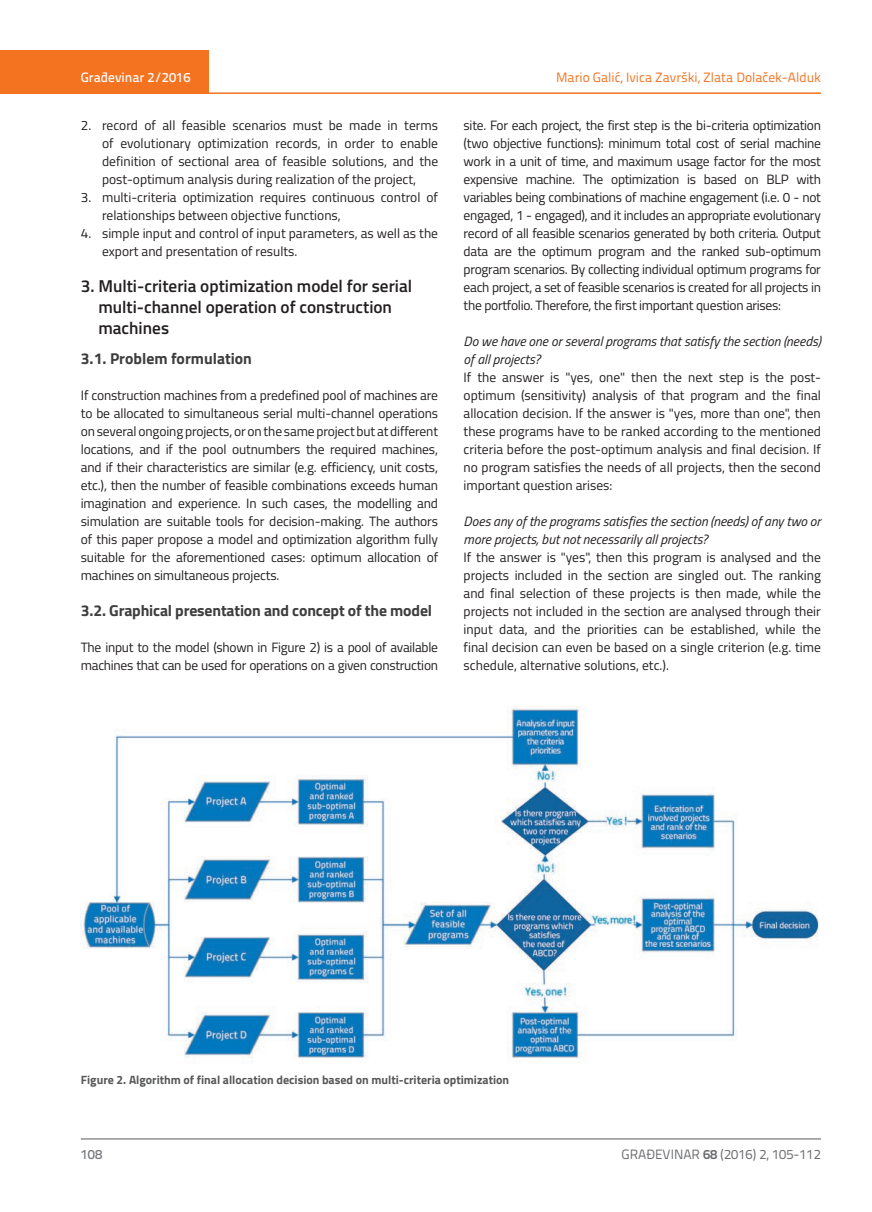
<style>
.page{position:relative;width:872px;height:1212px;background:#fff}
.page>*{position:absolute;margin:0;border:0;box-sizing:border-box;transform-origin:0 0}
.t1{font:600 17.25px/21px "Titillium";color:#231f20}
.t2{font:700 15.75px "Titillium";letter-spacing:-.01em;color:#3e3e3f}
.t3{font:13.5px/18px "Titillium";color:#231f20;text-align:justify}
.t4{font:italic 13.5px/18px "Titillium";color:#231f20}
.t5{font:13.5px/18px "Titillium";letter-spacing:-.02em;color:#231f20}
.t6{font:13.5px "Titillium Text 22 L";color:#f47321}
.t7{font:13.5px "Titillium Text 22 L";color:#6c6d70}
.t8{font:500 13.5px "Titillium Text 22 L";color:#fff}
.t9{font:500 13.5px "Titillium Text 22 L";color:#787a7d}
.t10{font:700 12px "Titillium";color:#57585a}
.s1{font-weight:700}
</style>
<div class="page">
<div style="left:0;top:50px;width:208px;height:44px;background:#f47321"></div>
<hr style="left:0;top:92px;width:821px;height:2px;background:#f47321">
<hr style="left:81px;top:1139px;width:740px;height:1px;background:#57585a">
<img style="left:81px;top:706px;width:738px;height:357px">
<p class="t8" style="left:81px;top:67px;width:111px">Građevinar 2/2016</p>
<p class="t3" style="left:102px;top:115px;width:337px;text-indent:-21px">2. record of all feasible scenarios must be made in terms of evolutionary optimization records, in order to enable definition of sectional area of feasible solutions, and the post-optimum analysis during realization of the project,</p>
<p class="t3" style="left:102px;top:187px;width:337px;text-indent:-21px">3. multi-criteria optimization requires continuous control of relationships between objective functions,</p>
<p class="t3" style="left:102px;top:223px;width:337px;text-indent:-21px">4. simple input and control of input parameters, as well as the export and presentation of results.</p>
<p class="t1" style="left:98px;top:274px;width:315px;text-indent:-18px">3. Multi-criteria optimization model for serial multi-channel operation of construction machines</p>
<p class="t2" style="left:81px;top:346px;width:173px">3.1. Problem formulation</p>
<p class="t3" style="left:81px;top:385px;width:359px">If construction machines from a predefined pool of machines are to be allocated to simultaneous serial multi-channel operations on several ongoing projects, or on the same project but at different locations, and if the pool outnumbers the required machines, and if their characteristics are similar (e.g. efficiency, unit costs, etc.), then the number of feasible combinations exceeds human imagination and experience. In such cases, the modelling and simulation are suitable tools for decision-making. The authors of this paper propose a model and optimization algorithm fully suitable for the aforementioned cases: optimum allocation of machines on simultaneous projects.</p>
<p class="t2" style="left:81px;top:598px;width:353px">3.2. Graphical presentation and concept of the model</p>
<p class="t5" style="left:81px;top:638px;width:359px">The input to the model (shown in Figure 2) is a pool of available machines that can be used for operations on a given construction</p>
<p class="t6" style="left:556px;top:68px;width:266px">Mario Galić, Ivica Završki, Zlata Dolaček-Alduk</p>
<p class="t3" style="left:463px;top:115px;width:359px">site. For each project, the first step is the bi-criteria optimization (two objective functions): minimum total cost of serial machine work in a unit of time, and maximum usage factor for the most expensive machine. The optimization is based on BLP with variables being combinations of machine engagement (i.e. 0 - not engaged, 1 - engaged), and it includes an appropriate evolutionary record of all feasible scenarios generated by both criteria. Output data are the optimum program and the ranked sub-optimum program scenarios. By collecting individual optimum programs for each project, a set of feasible scenarios is created for all projects in the portfolio. Therefore, the first important question arises:</p>
<p class="t4" style="left:463px;top:331px;width:359px">Do we have one or several programs that satisfy the section (needs) of all projects?</p>
<p class="t3" style="left:463px;top:367px;width:359px">If the answer is "yes, one" then the next step is the post&shy;optimum (sensitivity) analysis of that program and the final allocation decision. If the answer is "yes, more than one", then these programs have to be ranked according to the mentioned criteria before the post-optimum analysis and final decision. If no program satisfies the needs of all projects, then the second important question arises:</p>
<p class="t4" style="left:463px;top:511px;width:359px">Does any of the programs satisfies the section (needs) of any two or more projects, but not necessarily all projects?</p>
<p class="t3" style="left:463px;top:547px;width:359px">If the answer is "yes", then this program is analysed and the projects included in the section are singled out. The ranking and final selection of these projects is then made, while the projects not included in the section are analysed through their input data, and the priorities can be established, while the final decision can even be based on a single criterion (e.g. time schedule, alternative solutions, etc.).</p>
<p class="t10" style="left:81px;top:1071px;width:430px">Figure 2. Algorithm of final allocation decision based on multi-criteria optimization</p>
<p class="t9" style="left:81px;top:1144px;width:23px">108</p>
<p class="t7" style="left:621px;top:1144px;width:201px">GRAĐEVINAR <span class="s1">68</span> (2016) 2, 105-112</p>
</div>
